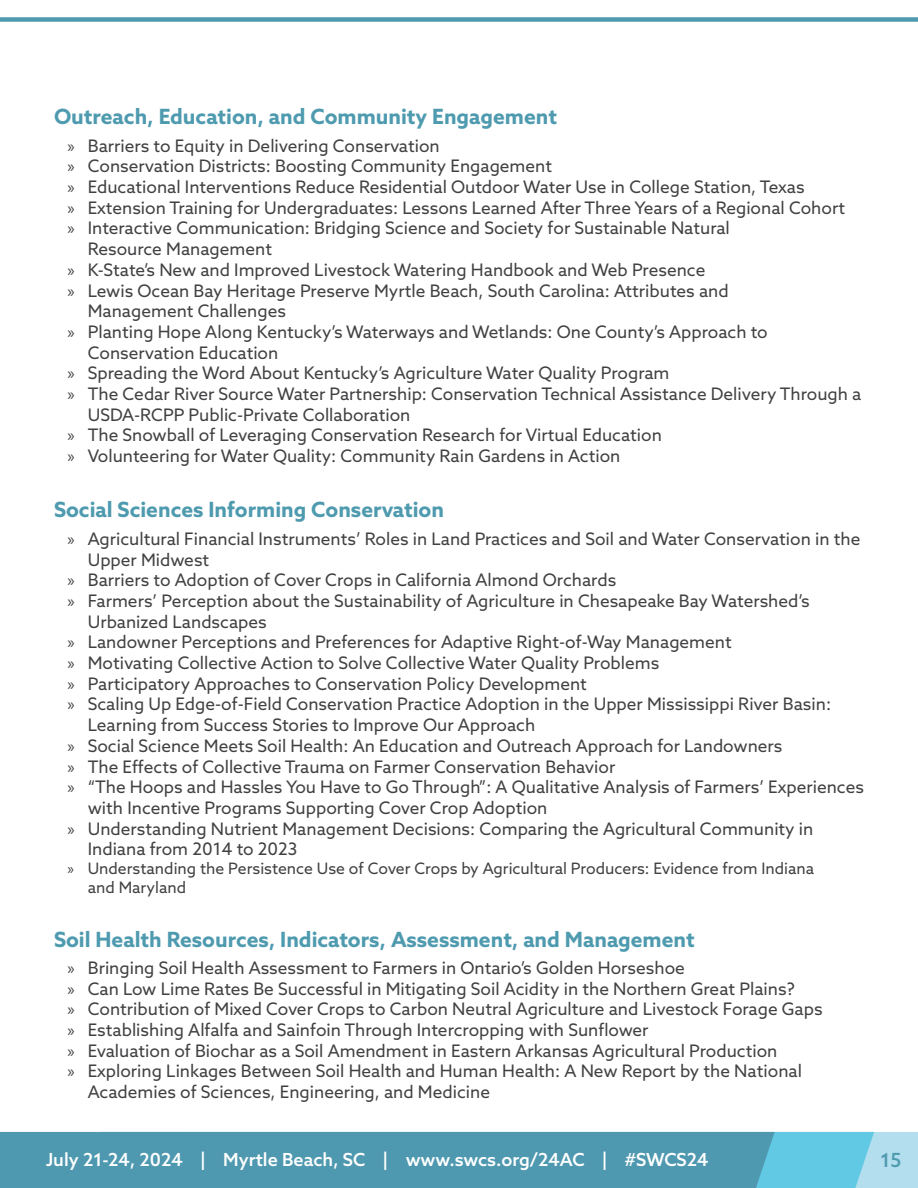
<style>
.page{position:relative;width:918px;height:1188px;background:#fff}
.page>*{position:absolute;margin:0;border:0;box-sizing:border-box;transform-origin:0 0}
.Header_2{font:700 21px "Azo Sans";color:#4e9aaf}
.t1{font:500 19.5px "Azo Sans";color:#4f9bb0}
.t2{font:500 18px "Azo Sans";color:#fff}
.t3{font:17.25px/20.7px "Azo Sans";color:#414042}
.t4{font:15.75px/18.9px "Azo Sans";color:#414042}
.s1{font-family:"Myriad Pro"}
</style>
<div class="page">
<svg style="left:0;top:1132px;width:918px;height:56px;background:#56a2b8"></svg>
<div style="left:0;top:17px;width:918px;height:5px;background:#4e9aaf"></div>
<p class="Header_2" style="left:54px;top:103px;width:505px">Outreach, Education, and Community Engagement</p>
<p class="t3" style="left:68px;top:135px;width:374px"><span class="s1">»</span> Barriers to Equity in Delivering Conservation</p>
<p class="t3" style="left:68px;top:156px;width:486px"><span class="s1">»</span> Conservation Districts: Boosting Community Engagement</p>
<p class="t3" style="left:68px;top:176px;width:739px"><span class="s1">»</span> Educational Interventions Reduce Residential Outdoor Water Use in College Station, Texas</p>
<p class="t3" style="left:68px;top:197px;width:779px"><span class="s1">»</span> Extension Training for Undergraduates: Lessons Learned After Three Years of a Regional Cohort</p>
<p class="t3" style="left:88px;top:218px;width:644px;text-indent:-20px"><span class="s1">»</span> Interactive Communication: Bridging Science and Society for Sustainable Natural<br>Resource Management</p>
<p class="t3" style="left:68px;top:259px;width:639px"><span class="s1">»</span> K-State’s New and Improved Livestock Watering Handbook and Web Presence</p>
<p class="t3" style="left:88px;top:280px;width:642px;text-indent:-20px"><span class="s1">»</span> Lewis Ocean Bay Heritage Preserve Myrtle Beach, South Carolina: Attributes and<br>Management Challenges</p>
<p class="t3" style="left:88px;top:321px;width:682px;text-indent:-20px"><span class="s1">»</span> Planting Hope Along Kentucky’s Waterways and Wetlands: One County’s Approach to<br>Conservation Education</p>
<p class="t3" style="left:68px;top:363px;width:604px"><span class="s1">»</span> Spreading the Word About Kentucky’s Agriculture Water Quality Program</p>
<p class="t3" style="left:88px;top:383px;width:775px;text-indent:-20px"><span class="s1">»</span> The Cedar River Source Water Partnership: Conservation Technical Assistance Delivery Through a<br>USDA-RCPP Public-Private Collaboration</p>
<p class="t3" style="left:68px;top:425px;width:596px"><span class="s1">»</span> The Snowball of Leveraging Conservation Research for Virtual Education</p>
<p class="t3" style="left:68px;top:445px;width:554px"><span class="s1">»</span> Volunteering for Water Quality: Community Rain Gardens in Action</p>
<p class="Header_2" style="left:54px;top:496px;width:392px">Social Sciences Informing Conservation</p>
<p class="t3" style="left:88px;top:528px;width:774px;text-indent:-20px"><span class="s1">»</span> Agricultural Financial Instruments’ Roles in Land Practices and Soil and Water Conservation in the<br>Upper Midwest</p>
<p class="t3" style="left:68px;top:569px;width:550px"><span class="s1">»</span> Barriers to Adoption of Cover Crops in California Almond Orchards</p>
<p class="t3" style="left:88px;top:590px;width:723px;text-indent:-20px"><span class="s1">»</span> Farmers’ Perception about the Sustainability of Agriculture in Chesapeake Bay Watershed’s<br>Urbanized Landscapes</p>
<p class="t3" style="left:68px;top:632px;width:666px"><span class="s1">»</span> Landowner Perceptions and Preferences for Adaptive Right-of-Way Management</p>
<p class="t3" style="left:68px;top:652px;width:593px"><span class="s1">»</span> Motivating Collective Action to Solve Collective Water Quality Problems</p>
<p class="t3" style="left:68px;top:673px;width:521px"><span class="s1">»</span> Participatory Approaches to Conservation Policy Development</p>
<p class="t3" style="left:88px;top:694px;width:745px;text-indent:-20px"><span class="s1">»</span> Scaling Up Edge-of-Field Conservation Practice Adoption in the Upper Mississippi River Basin:<br>Learning from Success Stories to Improve Our Approach</p>
<p class="t3" style="left:68px;top:735px;width:717px"><span class="s1">»</span> Social Science Meets Soil Health: An Education and Outreach Approach for Landowners</p>
<p class="t3" style="left:68px;top:756px;width:549px"><span class="s1">»</span> The Effects of Collective Trauma on Farmer Conservation Behavior</p>
<p class="t3" style="left:88px;top:776px;width:778px;text-indent:-20px"><span class="s1">»</span> “The Hoops and Hassles You Have to Go Through”: A Qualitative Analysis of Farmers’ Experiences with Incentive Programs Supporting Cover Crop Adoption</p>
<p class="t3" style="left:88px;top:818px;width:727px;text-indent:-20px"><span class="s1">»</span> Understanding Nutrient Management Decisions: Comparing the Agricultural Community in<br>Indiana from 2014 to 2023</p>
<p class="t4" style="left:88px;top:859px;width:728px;text-indent:-20px"><span class="s1">»</span> Understanding the Persistence Use of Cover Crops by Agricultural Producers: Evidence from Indiana and Maryland</p>
<p class="Header_2" style="left:54px;top:925px;width:642px">Soil Health Resources, Indicators, Assessment, and Management</p>
<p class="t3" style="left:68px;top:957px;width:619px"><span class="s1">»</span> Bringing Soil Health Assessment to Farmers in Ontario’s Golden Horseshoe</p>
<p class="t3" style="left:68px;top:978px;width:729px"><span class="s1">»</span> Can Low Lime Rates Be Successful in Mitigating Soil Acidity in the Northern Great Plains?</p>
<p class="t3" style="left:68px;top:999px;width:757px"><span class="s1">»</span> Contribution of Mixed Cover Crops to Carbon Neutral Agriculture and Livestock Forage Gaps</p>
<p class="t3" style="left:68px;top:1019px;width:583px"><span class="s1">»</span> Establishing Alfalfa and Sainfoin Through Intercropping with Sunflower</p>
<p class="t3" style="left:68px;top:1040px;width:711px"><span class="s1">»</span> Evaluation of Biochar as a Soil Amendment in Eastern Arkansas Agricultural Production</p>
<p class="t3" style="left:88px;top:1061px;width:716px;text-indent:-20px"><span class="s1">»</span> Exploring Linkages Between Soil Health and Human Health: A New Report by the National<br>Academies of Sciences, Engineering, and Medicine</p>
<p class="t2" style="left:46px;top:1148px;width:664px">July 21-24, 2024 | Myrtle Beach, SC | www.swcs.org/24AC | #SWCS24</p>
<p class="t1" style="left:881px;top:1148px;width:22px">15</p>
</div>
